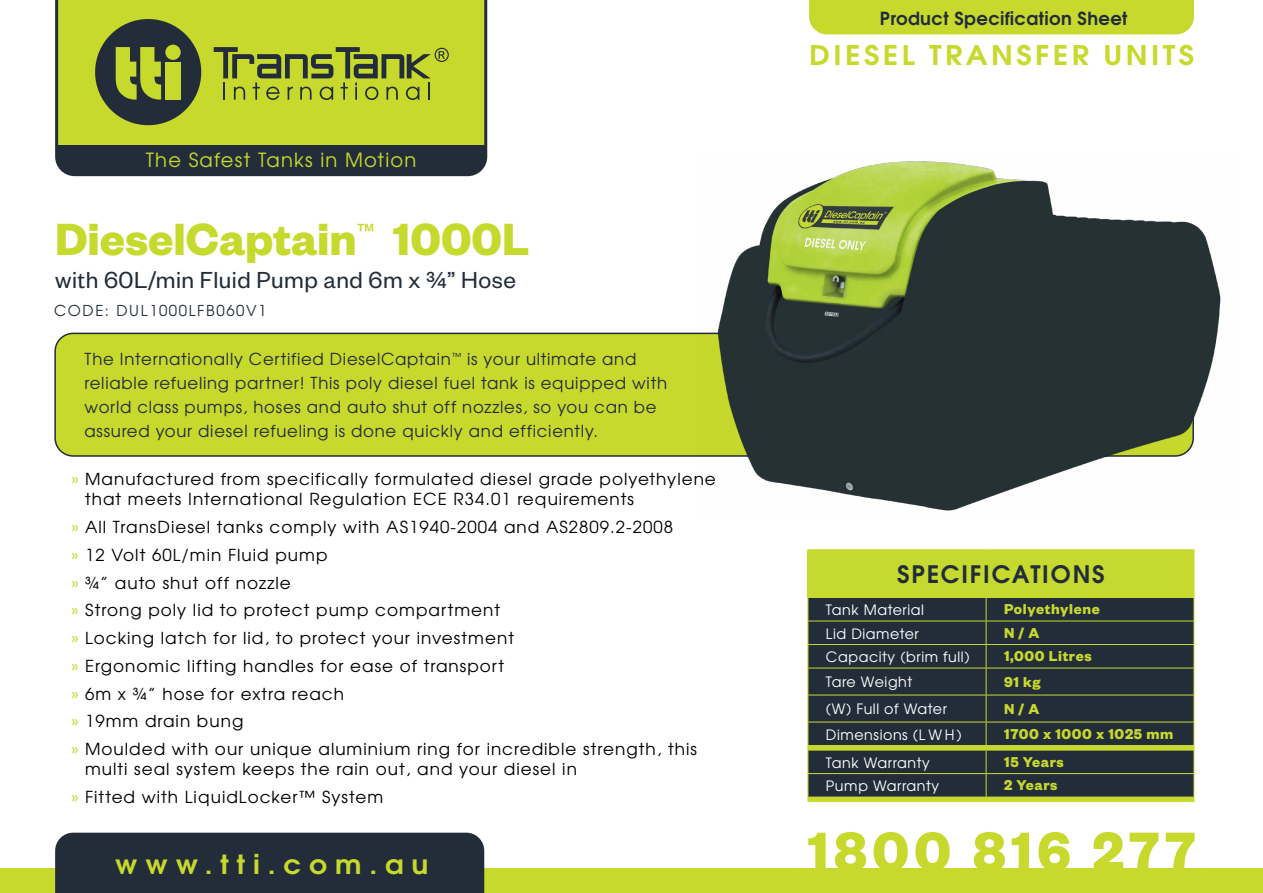
<style>
.page{position:relative;width:1263px;height:893px;background:#fff}
.page>*{position:absolute;margin:0;border:0;box-sizing:border-box;transform-origin:0 0}
.t1{font:700 60px "Founders Grotesk";letter-spacing:.08em;color:#c7d92d}
.t2{font:700 49.5px "Founders Grotesk";color:#c6d92d}
.t3{font:700 27px "Te X Gyre Adventor";letter-spacing:.115em;color:#c7d92d;scale:1.1 1}
.t4{font:700 26.25px "Te X Gyre Adventor";letter-spacing:.28em;color:#c7d92d;scale:1.07 1}
.t5{font:25.5px "Founders Grotesk";letter-spacing:.02em;color:#232d39}
.t6{font:700 24px "Te X Gyre Adventor";letter-spacing:.075em;color:#232d39}
.t7{font:19.5px "Te X Gyre Adventor";letter-spacing:.06em;color:#c7d92d}
.t8{font:700 18px "Te X Gyre Adventor";letter-spacing:.02em;color:#232d39}
.t9{font:16.5px/27.8px "Te X Gyre Adventor";letter-spacing:.06em;color:#000}
.t10{font:16.5px/24px "Te X Gyre Adventor";letter-spacing:.045em;color:#232d39}
.t11{font:700 15.75px "Founders Grotesk";letter-spacing:.04em;color:#c7d92d}
.t12{font:15px "Te X Gyre Adventor";letter-spacing:.105em;color:#232d39}
.t13{font:14.25px "Te X Gyre Adventor";letter-spacing:.04em;color:#fff}
.s1{color:#c6d92f}
</style>
<div class="page">
<div style="left:0;top:869px;width:1263px;height:24px;background:#c7d92d"></div>
<div style="left:55px;top:833px;width:429px;height:60px;background:#232d39"></div>
<svg style="left:55px;top:0;width:432px;height:176px;background:#93a231"></svg>
<div style="left:809px;top:0;width:385px;height:34px;background:#c7d92d"></div>
<div style="left:55px;top:333px;width:1138px;height:123px;background:#c7d92d;border-radius:18px"></div>
<div style="left:54px;top:333px;width:1140px;height:124px;border:2px solid #232d39;border-radius:18px"></div>
<div style="left:808px;top:550px;width:386px;height:47px;background:#c6d92f"></div>
<hr style="left:807px;top:549px;width:179px;height:1px;background:#c6d92f">
<hr style="left:807px;top:550px;width:1px;height:47px;background:#c6d92f">
<hr style="left:986px;top:549px;width:208px;height:1px;background:#c6d92f">
<hr style="left:807px;top:597px;width:179px;height:1px;background:#c6d92f">
<hr style="left:986px;top:597px;width:208px;height:1px;background:#c6d92f">
<svg style="left:807px;top:598px;width:387px;height:203px;background:#313b38"></svg>
<hr style="left:807px;top:801px;width:179px;height:1px;background:#c7d92d">
<hr style="left:986px;top:801px;width:208px;height:1px;background:#c7d92d">
<img style="left:696px;top:161px;width:525px;height:350px">
<p class="t7" style="left:146px;top:145px;width:272px">The Safest Tanks in Motion</p>
<h2 class="t2" style="left:55px;top:207px;width:476px">DieselCaptain<sup>™</sup> 1000L</h2>
<h3 class="t5" style="left:55px;top:264px;width:462px">with 60L/min Fluid Pump and 6m x ¾” Hose</h3>
<p class="t12" style="left:54px;top:299px;width:214px">CODE: DUL1000LFB060V1</p>
<p class="t10" style="left:85px;top:346px;width:584px">The Internationally Certified DieselCaptain<sup>™</sup> is your ultimate and reliable refueling partner! This poly diesel fuel tank is equipped with world class pumps, hoses and auto shut off nozzles, so you can be assured your diesel refueling is done quickly and efficiently.</p>
<p class="t9" style="left:85px;top:468px;width:632px;line-height:20.2px;text-indent:-13px"><span class="s1">»</span> Manufactured from specifically formulated diesel grade polyethylene that meets International Regulation ECE R34.01 requirements</p>
<p class="t9" style="left:72px;top:512px;width:627px"><span class="s1">»</span> All TransDiesel tanks comply with AS1940-2004 and AS2809.2-2008<br><span class="s1">»</span> 12 Volt 60L/min Fluid pump<br><span class="s1">»</span> ¾” auto shut off nozzle<br><span class="s1">»</span> Strong poly lid to protect pump compartment<br><span class="s1">»</span> Locking latch for lid, to protect your investment<br><span class="s1">»</span> Ergonomic lifting handles for ease of transport<br><span class="s1">»</span> 6m x ¾” hose for extra reach<br><span class="s1">»</span> 19mm drain bung<br><span class="s1">»</span> Moulded with our unique aluminium ring for incredible strength, this</p>
<p class="t9" style="left:72px;top:754px;width:507px;text-indent:13px">multi seal system keeps the rain out, and your diesel in <span class="s1">»</span> Fitted with LiquidLocker™ System</p>
<h3 class="t4" style="left:115px;top:841px;width:294px">www.tti.com.au</h3>
<p class="t8" style="left:880px;top:2px;width:249px">Product Specification Sheet</p>
<h3 class="t3" style="left:809px;top:32px;width:351px">DIESEL TRANSFER UNITS</h3>
<h3 class="t6" style="left:897px;top:554px;width:209px">SPECIFICATIONS</h3>
<p class="t13" style="left:826px;top:598px;width:100px">Tank Material</p>
<p class="t11" style="left:1004px;top:599px;width:97px">Polyethylene</p>
<p class="t13" style="left:826px;top:622px;width:94px">Lid Diameter</p>
<p class="t11" style="left:1004px;top:623px;width:37px">N / A</p>
<p class="t13" style="left:826px;top:645px;width:145px">Capacity (brim full)</p>
<p class="t11" style="left:1004px;top:646px;width:89px">1,000 Litres</p>
<p class="t13" style="left:826px;top:671px;width:88px">Tare Weight</p>
<p class="t11" style="left:1004px;top:671px;width:38px">91 kg</p>
<p class="t13" style="left:826px;top:698px;width:123px">(W) Full of Water</p>
<p class="t11" style="left:1004px;top:698px;width:37px">N / A</p>
<p class="t13" style="left:826px;top:723px;width:137px">Dimensions (L W H)</p>
<p class="t11" style="left:1004px;top:724px;width:171px">1700 x 1000 x 1025 mm</p>
<p class="t13" style="left:826px;top:751px;width:105px">Tank Warranty</p>
<p class="t11" style="left:1004px;top:752px;width:61px">15 Years</p>
<p class="t13" style="left:826px;top:775px;width:115px">Pump Warranty</p>
<p class="t11" style="left:1004px;top:775px;width:55px">2 Years</p>
<h1 class="t1" style="left:808px;top:813px;width:389px">1800 816 277</h1>
</div>
